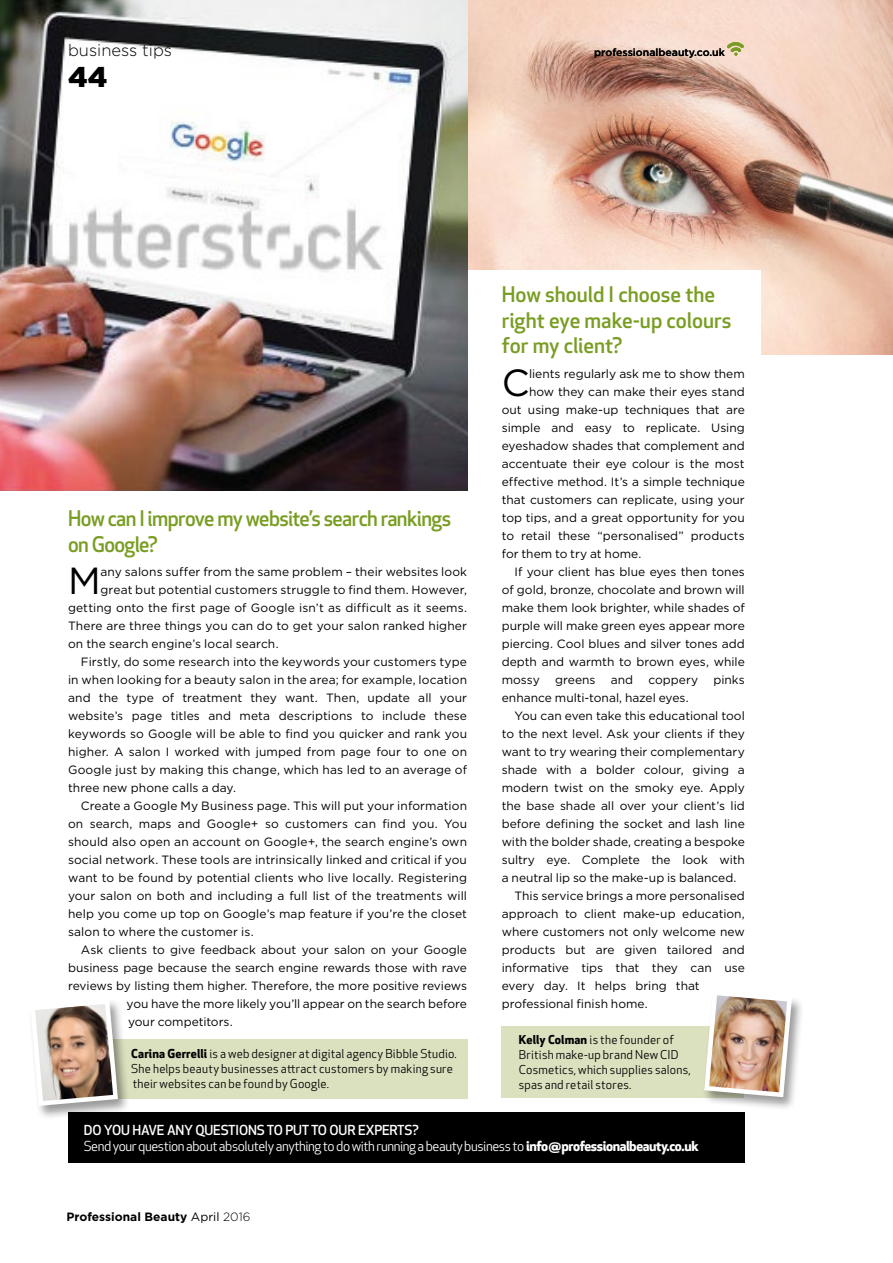
<style>
.page{position:relative;width:893px;height:1263px;background:#fff}
.page>*{position:absolute;margin:0;border:0;box-sizing:border-box;transform-origin:0 0}
.Expert_small_drop_ca{font:37.65px "Gotham";color:#000}
.t1{font:900 28.5px "Gotham";color:#000}
.Article_subhead{font:500 21px/25.5px "Apex New";letter-spacing:-.015em;color:#799d22}
.t2{font:300 16.5px "Gotham";color:#000}
.t3{font:13.5px "Apex New";letter-spacing:-.03em;color:#fff}
.t4{font:500 13.5px "Apex New";letter-spacing:-.01em;color:#fff}
.Expert_small_drop_ca-2{font:12px/18px "Gotham";color:#000;text-align:justify}
.Expert_details1{font:12px/15px "Apex New";letter-spacing:.02em;color:#000}
.t5{font:700 12px "Gotham";color:#000}
.t6{font:500 10.5px "Gotham";color:#000}
.s1{font-weight:700}
.s2{font-weight:400}
.s3{font-weight:300}
</style>
<div class="page">
<img style="left:468px;top:0;width:425px;height:354px">
<img style="left:0;top:0;width:467px;height:490px">
<div style="left:68px;top:1038px;width:399px;height:60px;background:#dbe0bf"></div>
<div style="left:28px;top:998px;width:103px;height:122px;background:#000;opacity:.4"></div>
<svg style="left:28px;top:998px;width:92px;height:110px"></svg>
<div style="left:68px;top:1113px;width:677px;height:50px;background:#000"></div>
<div style="left:502px;top:1026px;width:242px;height:71px;background:#dbe0bf"></div>
<div style="left:702px;top:989px;width:103px;height:122px;background:#000;opacity:.4"></div>
<img style="left:702px;top:989px;width:92px;height:111px">
<svg style="left:727px;top:41px;width:17px;height:15px"></svg>
<div style="left:468px;top:270px;width:293px;height:100px;background:#fff"></div>
<p class="t2" style="left:68px;top:41px;width:106px">business tips</p>
<p class="t1" style="left:68px;top:61px;width:41px">44</p>
<p class="t6" style="left:594px;top:46px;width:132px">professionalbeauty.co.uk</p>
<p class="Article_subhead" style="left:68px;top:505px;width:385px">How can I improve my website’s search rankings on Google?</p>
<p class="Expert_small_drop_ca" style="left:68px;top:560px;width:34px">M</p>
<p class="Expert_small_drop_ca-2" style="left:101px;top:563px;width:368px">any salons suffer from the same problem – their websites look</p>
<p class="Expert_small_drop_ca-2" style="left:101px;top:581px;width:368px">great but potential customers struggle to find them. However,</p>
<p class="Expert_small_drop_ca-2" style="left:68px;top:599px;width:400px">getting onto the first page of Google isn’t as difficult as it seems.</p>
<p class="Expert_small_drop_ca-2" style="left:68px;top:617px;width:400px">There are three things you can do to get your salon ranked higher</p>
<p class="Expert_small_drop_ca-2" style="left:68px;top:635px;width:212px">on the search engine’s local search.</p>
<p class="Expert_small_drop_ca-2" style="left:68px;top:653px;width:401px;text-indent:13px">Firstly, do some research into the keywords your customers type in when looking for a beauty salon in the area; for example, location and the type of treatment they want. Then, update all your website’s page titles and meta descriptions to include these keywords so Google will be able to find you quicker and rank you higher. A salon I worked with jumped from page four to one on Google just by making this change, which has led to an average of three new phone calls a day.</p>
<p class="Expert_small_drop_ca-2" style="left:68px;top:797px;width:401px;text-indent:13px">Create a Google My Business page. This will put your information on search, maps and Google+ so customers can find you. You should also open an account on Google+, the search engine’s own social network. These tools are intrinsically linked and critical if you want to be found by potential clients who live locally. Registering your salon on both and including a full list of the treatments will help you come up top on Google’s map feature if you’re the closet salon to where the customer is.</p>
<p class="Expert_small_drop_ca-2" style="left:81px;top:941px;width:388px">Ask clients to give feedback about your salon on your Google</p>
<p class="Expert_small_drop_ca-2" style="left:68px;top:959px;width:401px">business page because the search engine rewards those with rave</p>
<p class="Expert_small_drop_ca-2" style="left:68px;top:977px;width:401px">reviews by listing them higher. Therefore, the more positive reviews</p>
<p class="Expert_small_drop_ca-2" style="left:127px;top:995px;width:342px">you have the more likely you’ll appear on the search before</p>
<p class="Expert_small_drop_ca-2" style="left:128px;top:1013px;width:106px">your competitors.</p>
<p class="Article_subhead" style="left:502px;top:281px;width:231px">How should I choose the right eye make-up colours for my client?</p>
<p class="Expert_small_drop_ca" style="left:502px;top:362px;width:29px">C</p>
<p class="Expert_small_drop_ca-2" style="left:529px;top:365px;width:217px">lients regularly ask me to show them</p>
<p class="Expert_small_drop_ca-2" style="left:529px;top:383px;width:217px">how they can make their eyes stand</p>
<p class="Expert_small_drop_ca-2" style="left:502px;top:401px;width:245px">out using make-up techniques that are</p>
<p class="Expert_small_drop_ca-2" style="left:502px;top:419px;width:245px">simple and easy to replicate. Using</p>
<p class="Expert_small_drop_ca-2" style="left:502px;top:437px;width:245px">eyeshadow shades that complement and</p>
<p class="Expert_small_drop_ca-2" style="left:502px;top:455px;width:245px">accentuate their eye colour is the most</p>
<p class="Expert_small_drop_ca-2" style="left:502px;top:473px;width:245px">effective method. It’s a simple technique</p>
<p class="Expert_small_drop_ca-2" style="left:502px;top:491px;width:245px">that customers can replicate, using your</p>
<p class="Expert_small_drop_ca-2" style="left:502px;top:509px;width:245px">top tips, and a great opportunity for you</p>
<p class="Expert_small_drop_ca-2" style="left:502px;top:527px;width:244px">to retail these “personalised” products</p>
<p class="Expert_small_drop_ca-2" style="left:502px;top:545px;width:141px">for them to try at home.</p>
<p class="Expert_small_drop_ca-2" style="left:502px;top:563px;width:245px;text-indent:13px">If your client has blue eyes then tones of gold, bronze, chocolate and brown will make them look brighter, while shades of purple will make green eyes appear more piercing. Cool blues and silver tones add depth and warmth to brown eyes, while mossy</p>
<p class="Expert_small_drop_ca-2" style="left:555px;top:671px;width:42px">greens</p>
<p class="Expert_small_drop_ca-2" style="left:611px;top:671px;width:24px">and</p>
<p class="Expert_small_drop_ca-2" style="left:648px;top:671px;width:51px">coppery</p>
<p class="Expert_small_drop_ca-2" style="left:713px;top:671px;width:33px">pinks</p>
<p class="Expert_small_drop_ca-2" style="left:502px;top:689px;width:188px">enhance multi-tonal, hazel eyes.</p>
<p class="Expert_small_drop_ca-2" style="left:502px;top:707px;width:245px;text-indent:13px">You can even take this educational tool to the next level. Ask your clients if they want to try wearing their complementary shade with a bolder colour, giving a modern twist on the smoky eye. Apply the base shade all over your client’s lid before defining the socket and lash line with the bolder shade, creating a bespoke sultry eye. Complete the look with a neutral lip so the make-up is balanced.</p>
<p class="Expert_small_drop_ca-2" style="left:502px;top:887px;width:245px;text-align:left;text-indent:13px">This service brings a more personalised approach to client make-up education, where customers not only welcome new products but are given tailored and informative tips that they can use every day. It helps bring that professional finish home.</p>
<p class="Expert_details1" style="left:519px;top:1032px;width:174px"><span class="s1">Kelly Colman</span> is the founder of<br>British make-up brand New CID<br>Cosmetics, which supplies salons, spas and retail stores.</p>
<p class="Expert_details1" style="left:131px;top:1046px;width:327px"><span class="s1">Carina Gerrelli</span> is a web designer at digital agency Bibble Studio.<br>She helps beauty businesses attract customers by making sure their websites can be found by Google.</p>
<p class="t4" style="left:84px;top:1121px;width:337px">DO YOU HAVE ANY QUESTIONS TO PUT TO OUR EXPERTS?</p>
<p class="t3" style="left:84px;top:1138px;width:616px">Send your question about absolutely anything to do with running a beauty business to <span class="s1">info@professionalbeauty.co.uk</span></p>
<p class="t5" style="left:67px;top:1210px;width:185px">Professional Beauty <span class="s2">April</span> <span class="s3">2016</span></p>
</div>
